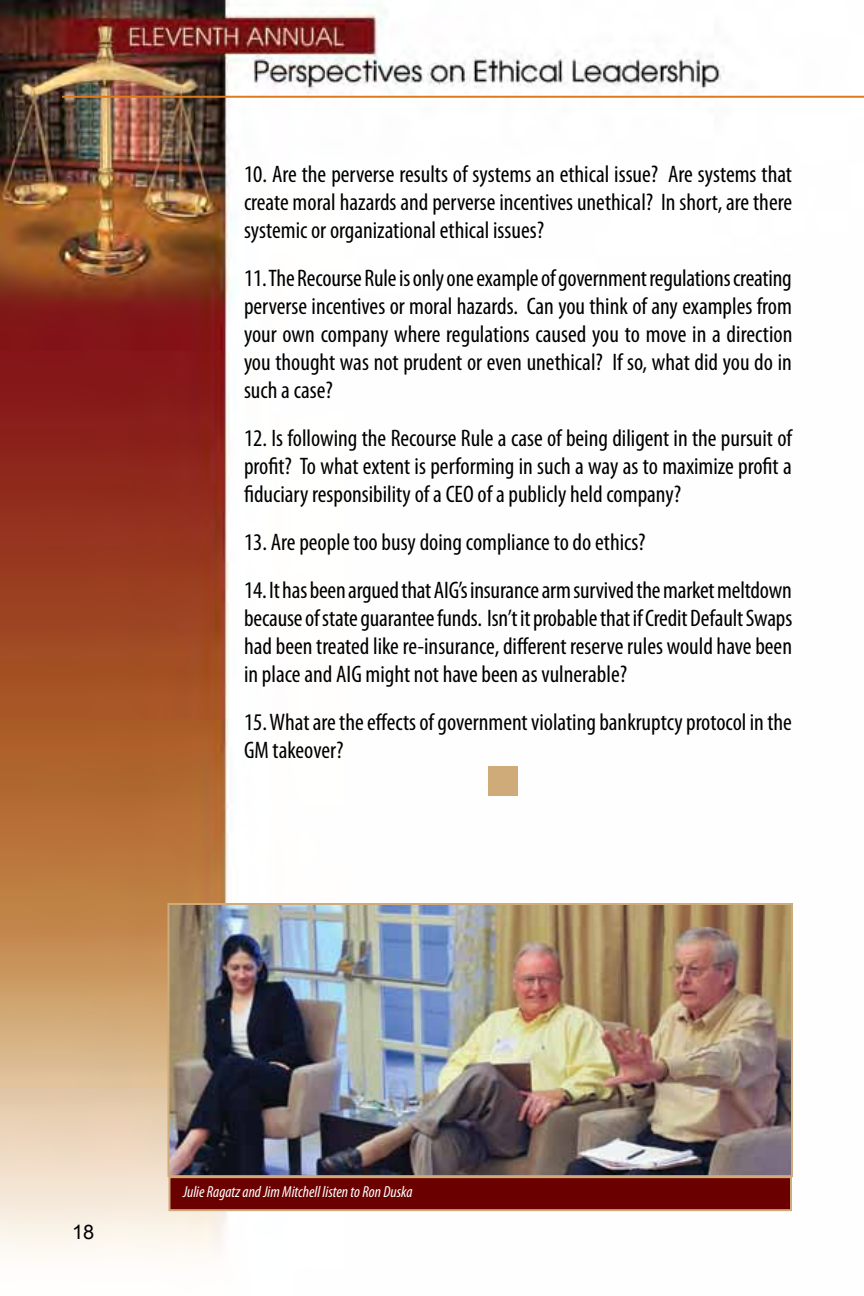
<style>
.page{position:relative;width:864px;height:1296px;background:#fff}
.page>*{position:absolute;margin:0;border:0;box-sizing:border-box;transform-origin:0 0}
.t1{font:condensed 24px/28px "Myriad Pro";color:#000;text-align:justify}
.t2{font:20px "Arial";color:#000}
.t3{font:italic condensed 16px "Myriad Pro";color:#fff}
</style>
<div class="page">
<img style="left:0;top:0;width:864px;height:1256px">
<hr style="left:62px;top:96px;width:802px;height:2px;background:#df7a1c">
<div style="left:488px;top:766px;width:30px;height:30px;background:#cfab7a"></div>
<img style="left:170px;top:906px;width:620px;height:268px">
<div style="left:167px;top:903px;width:626px;height:274px;border:2px solid #cfab7a"></div>
<div style="left:168px;top:1176px;width:624px;height:35px;background:#6b0000;border:2px solid #cfab7a"></div>
<p class="t1" style="left:244px;top:160px;width:550px">10. Are the perverse results of systems an ethical issue? Are systems that create moral hazards and perverse incentives unethical? In short, are there systemic or organizational ethical issues?</p>
<p class="t1" style="left:244px;top:264px;width:550px">11. The Recourse Rule is only one example of government regulations creating perverse incentives or moral hazards. Can you think of any examples from your own company where regulations caused you to move in a direction you thought was not prudent or even unethical? If so, what did you do in such a case?</p>
<p class="t1" style="left:244px;top:424px;width:550px">12. Is following the Recourse Rule a case of being diligent in the pursuit of profit? To what extent is performing in such a way as to maximize profit a fiduciary responsibility of a CEO of a publicly held company?</p>
<p class="t1" style="left:244px;top:528px;width:403px">13. Are people too busy doing compliance to do ethics?</p>
<p class="t1" style="left:244px;top:576px;width:550px">14. It has been argued that AIG’s insurance arm survived the market meltdown because of state guarantee funds. Isn’t it probable that if Credit Default Swaps had been treated like re-insurance, different reserve rules would have been in place and AIG might not have been as vulnerable?</p>
<p class="t1" style="left:244px;top:708px;width:549px">15. What are the effects of government violating bankruptcy protocol in the<br>GM takeover?</p>
<p class="t2" style="left:72px;top:1218px;width:24px">18</p>
<p class="t3" style="left:183px;top:1182px;width:231px">Julie Ragatz and Jim Mitchell listen to Ron Duska</p>
</div>
